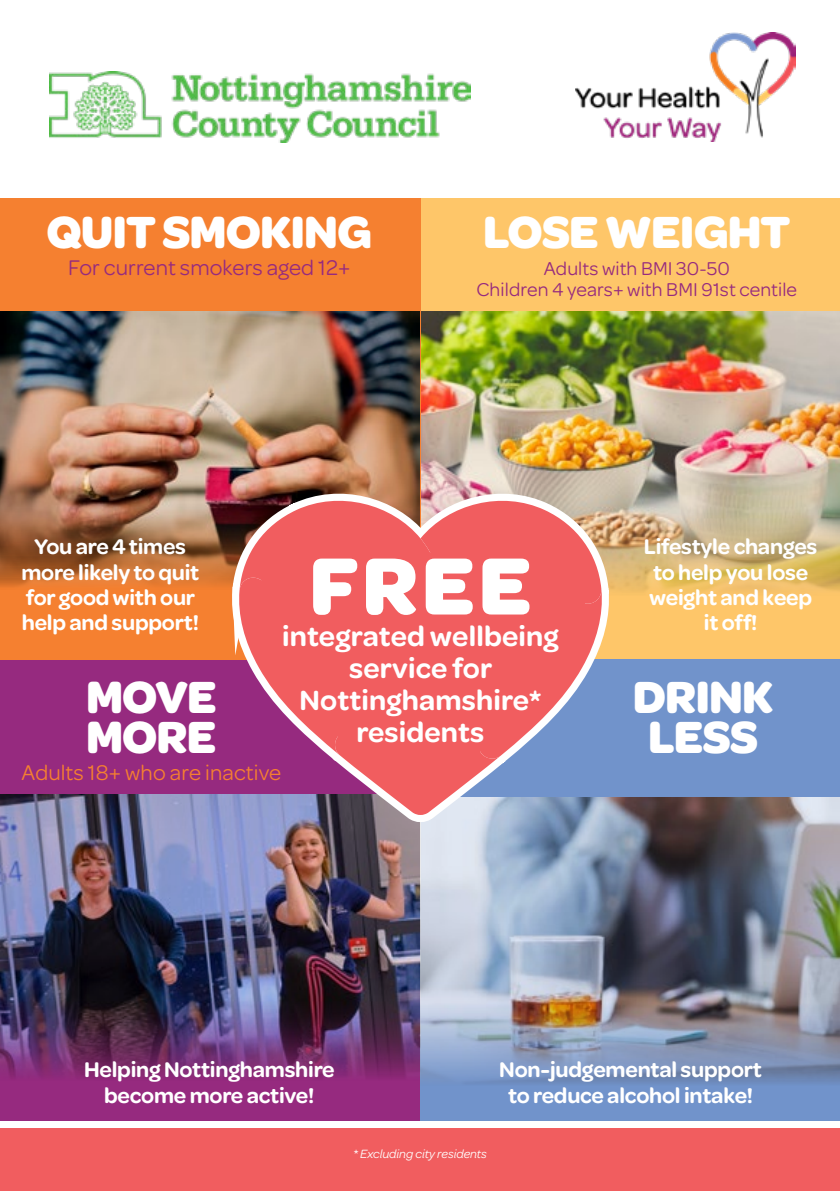
<style>
.page{position:relative;width:840px;height:1191px;background:#fff}
.page>*{position:absolute;margin:0;border:0;box-sizing:border-box;transform-origin:0 0}
.t1{font:700 86.4px "Omnes";color:#fff}
.t2{font:700 48px/40.4px "Omnes";letter-spacing:-.02em;color:#fff}
.t3{font:600 29.6px/31.8px "Omnes";letter-spacing:.005em;color:#fff;text-align:center}
.t4{font:600 22.6px/25.4px "Omnes";letter-spacing:-.01em;color:#fff;text-align:center}
.t5{font:22.6px "Omnes";letter-spacing:.005em;color:#962a7f}
.t6{font:22.6px "Omnes";letter-spacing:.005em;color:#f58030}
.t7{font:19.8px/21.4px "Omnes";letter-spacing:.005em;color:#962a7f;text-align:center}
.t8{font:italic 12.8px "Omnes";color:#fff}
</style>
<div class="page">
<div style="left:420px;top:198px;width:419px;height:461px;background:#fec669"></div>
<img style="left:616px;top:311px;width:223px;height:281px">
<div style="left:420px;top:659px;width:419px;height:461px;background:#7193cb"></div>
<img style="left:615px;top:797px;width:224px;height:287px">
<div style="left:0;top:1128px;width:839px;height:63px;background:#f15d5f"></div>
<img style="left:0;top:72px;width:615px;height:1049px">
<img style="left:225px;top:483px;width:226px;height:393px">
<img style="left:575px;top:33px;width:219px;height:108px">
<svg style="left:237px;top:490px;width:366px;height:344px;background:#d36d7a"></svg>
<img style="left:50px;top:71px;width:420px;height:72px">
<h2 class="t2" style="left:46px;top:209px;width:327px">QUIT SMOKING</h2>
<p class="t5" style="left:68px;top:252px;width:283px">For current smokers aged 12+</p>
<h2 class="t2" style="left:483px;top:209px;width:308px">LOSE WEIGHT</h2>
<p class="t7" style="left:476px;top:256px;width:322px">Adults with BMI 30-50<br>Children 4 years+ with BMI 91st centile</p>
<p class="t4" style="left:21px;top:532px;width:179px">You are 4 times more likely to quit for good with our help and support!</p>
<h1 class="t1" style="left:309px;top:521px;width:224px">FREE</h1>
<h3 class="t3" style="left:282px;top:619px;width:278px">integrated wellbeing service for<br>Nottinghamshire* residents</h3>
<h2 class="t2" style="left:86px;top:674px;width:132px">MOVE<br>MORE</h2>
<p class="t6" style="left:21px;top:757px;width:261px">Adults 18+ who are inactive</p>
<p class="t4" style="left:643px;top:532px;width:175px">Lifestyle changes to help you lose weight and keep it off!</p>
<h2 class="t2" style="left:632px;top:674px;width:142px;line-height:39.6px;text-align:center">DRINK<br>LESS</h2>
<p class="t4" style="left:84px;top:1055px;width:252px">Helping Nottinghamshire become more active!</p>
<p class="t4" style="left:499px;top:1055px;width:264px">Non-judgemental support to reduce alcohol intake!</p>
<p class="t8" style="left:353px;top:1145px;width:135px">* Excluding city residents</p>
</div>
